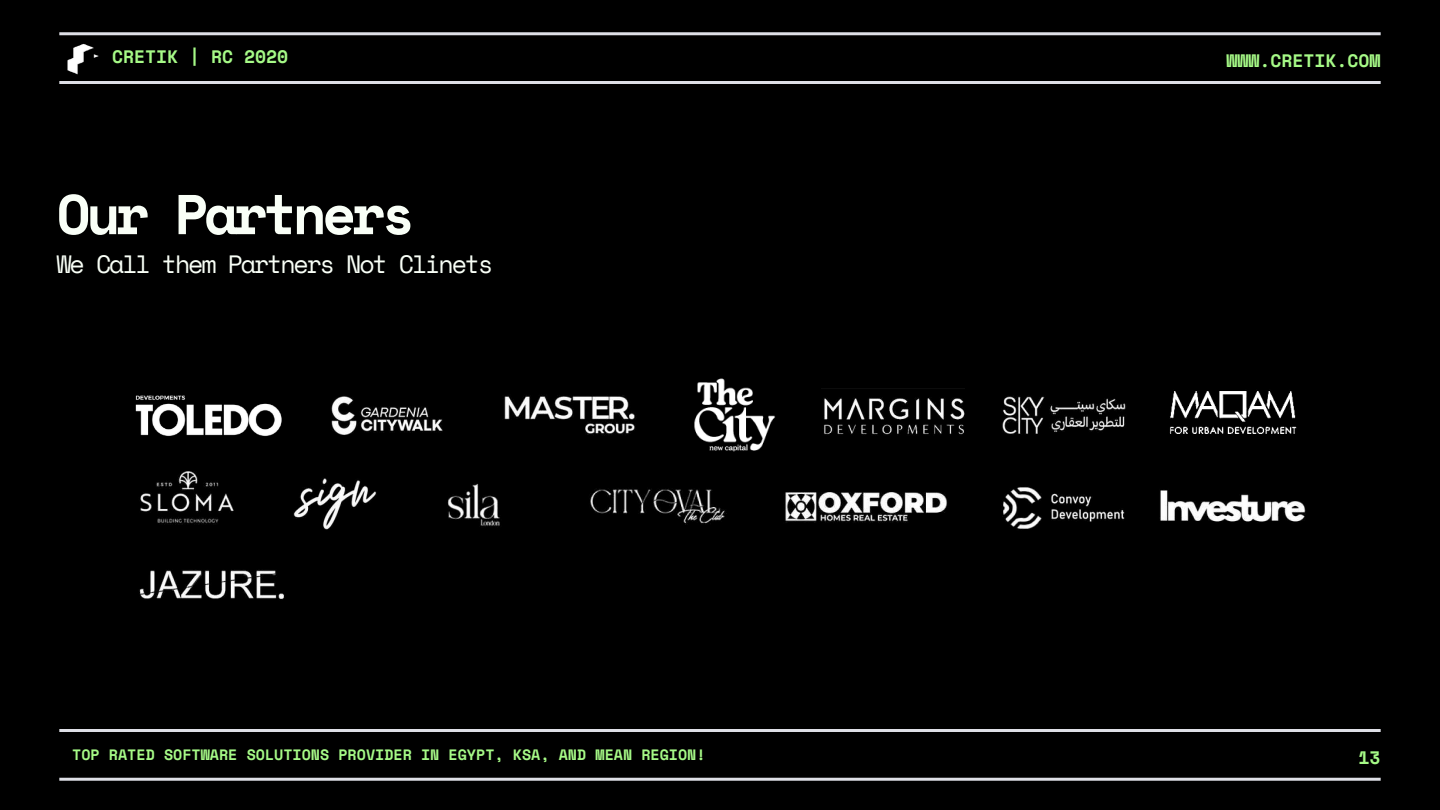
<style>
.page{position:relative;width:1440px;height:810px;background:#000}
.page>*{position:absolute;margin:0;border:0;box-sizing:border-box;transform-origin:0 0}
.t1{font:700 56px "Space Mono";letter-spacing:-.085em;color:#f9fff7}
.t2{font:25px "Space Mono";letter-spacing:-.085em;color:#f9fff7}
.t3{font:700 18px "Space Mono";color:#a6fa87}
.t4{font:700 15px "Space Mono";color:#a6fa87}
</style>
<div class="page">
<hr style="left:59px;top:778px;width:1322px;height:3px;background:#dedfe6">
<hr style="left:59px;top:729px;width:1322px;height:3px;background:#dedfe6">
<hr style="left:59px;top:81px;width:1322px;height:3px;background:#dedfe6">
<hr style="left:59px;top:32px;width:1322px;height:3px;background:#dedfe6">
<img style="left:59px;top:34px;width:49px;height:49px">
<img style="left:1160px;top:490px;width:145px;height:32px">
<img style="left:785px;top:492px;width:162px;height:31px">
<img style="left:1003px;top:487px;width:122px;height:42px">
<img style="left:447px;top:483px;width:53px;height:43px">
<img style="left:293px;top:478px;width:84px;height:52px">
<img style="left:140px;top:472px;width:94px;height:52px">
<img style="left:590px;top:489px;width:137px;height:36px">
<img style="left:331px;top:396px;width:112px;height:39px">
<img style="left:135px;top:395px;width:147px;height:41px">
<img style="left:1002px;top:396px;width:124px;height:38px">
<img style="left:694px;top:378px;width:81px;height:74px">
<img style="left:504px;top:395px;width:131px;height:40px">
<img style="left:824px;top:398px;width:140px;height:37px">
<img style="left:1169px;top:391px;width:128px;height:43px">
<img style="left:139px;top:570px;width:145px;height:30px">
<p class="t3" style="left:112px;top:43px;width:178px">CRETIK | RC 2020</p>
<p class="t3" style="left:1226px;top:47px;width:156px">WWW.CRETIK.COM</p>
<h1 class="t1" style="left:56px;top:171px;width:360px">Our Partners</h1>
<h2 class="t2" style="left:56px;top:245px;width:438px">We Call them Partners Not Clinets</h2>
<p class="t4" style="left:72px;top:743px;width:635px">TOP RATED SOFTWARE SOLUTIONS PROVIDER IN EGYPT, KSA, AND MEAN REGION!</p>
<p class="t3" style="left:1359px;top:744px;width:24px">13</p>
</div>
